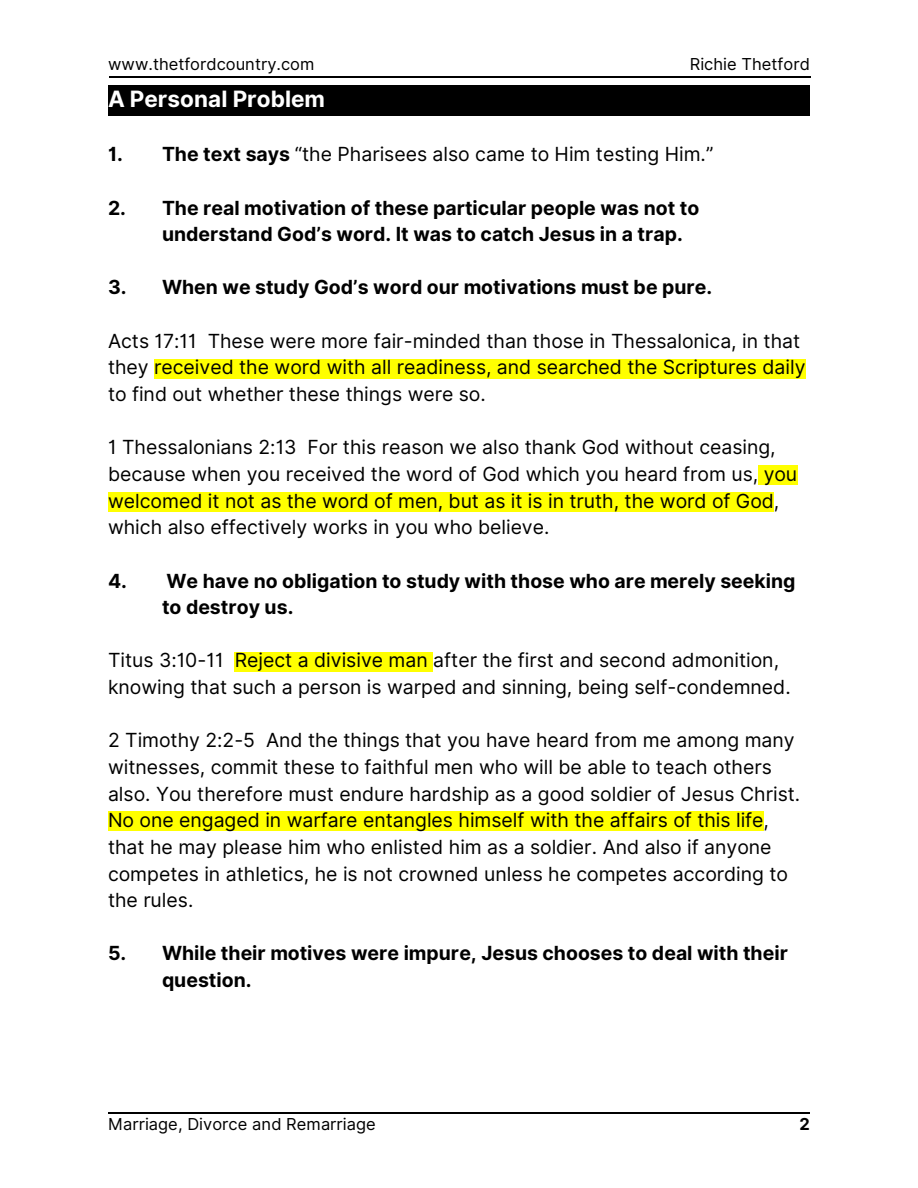
<style>
.page{position:relative;width:918px;height:1188px;background:#fff}
.page>*{position:absolute;margin:0;border:0;box-sizing:border-box;transform-origin:0 0}
.t1{font:700 22.5px "Inter";color:#fff}
.t2{font:19.5px/26.7px "Inter";color:#000}
.t3{font:700 19.5px/26.7px "Inter";color:#000}
.t4{font:16.5px "Inter";color:#000}
.t5{font:700 16.5px "Inter";color:#000}
.s1{font-weight:700}
</style>
<div class="page">
<hr style="left:109px;top:77px;width:702px;height:1px;background:#000">
<div style="left:108px;top:85px;width:702px;height:31px;background:#000"></div>
<div style="left:154px;top:359px;width:652px;height:19px;background:#ff0"></div>
<div style="left:758px;top:465px;width:39px;height:20px;background:#ff0"></div>
<div style="left:108px;top:492px;width:666px;height:19px;background:#ff0"></div>
<div style="left:235px;top:652px;width:198px;height:19px;background:#ff0"></div>
<div style="left:108px;top:812px;width:656px;height:19px;background:#ff0"></div>
<hr style="left:108px;top:1113px;width:702px;height:1px;background:#000">
<p class="t4" style="left:108px;top:54px;width:208px">www.thetfordcountry.com</p>
<p class="t4" style="left:690px;top:54px;width:122px">Richie Thetford</p>
<p class="t1" style="left:108px;top:85px;width:219px">A Personal Problem</p>
<p class="t2" style="left:108px;top:141px;width:607px"><span class="s1">1. The text says</span> “the Pharisees also came to Him testing Him.”</p>
<p class="t3" style="left:162px;top:194px;width:539px;text-indent:-54px">2. The real motivation of these particular people was not to understand God’s word. It was to catch Jesus in a trap.</p>
<p class="t3" style="left:108px;top:274px;width:606px">3. When we study God’s word our motivations must be pure.</p>
<p class="t2" style="left:108px;top:327px;width:699px">Acts 17:11 These were more fair-minded than those in Thessalonica, in that they received the word with all readiness, and searched the Scriptures daily to find out whether these things were so.</p>
<p class="t2" style="left:108px;top:434px;width:691px">1 Thessalonians 2:13 For this reason we also thank God without ceasing, because when you received the word of God which you heard from us, you welcomed it not as the word of men, but as it is in truth, the word of God, which also effectively works in you who believe.</p>
<p class="t3" style="left:162px;top:567px;width:635px;text-indent:-54px">4. We have no obligation to study with those who are merely seeking to destroy us.</p>
<p class="t2" style="left:108px;top:647px;width:684px">Titus 3:10-11 Reject a divisive man after the first and second admonition, knowing that such a person is warped and sinning, being self-condemned.</p>
<p class="t2" style="left:108px;top:727px;width:694px">2 Timothy 2:2-5 And the things that you have heard from me among many witnesses, commit these to faithful men who will be able to teach others also. You therefore must endure hardship as a good soldier of Jesus Christ.<br>No one engaged in warfare entangles himself with the affairs of this life, that he may please him who enlisted him as a soldier. And also if anyone competes in athletics, he is not crowned unless he competes according to the rules.</p>
<p class="t3" style="left:162px;top:940px;width:628px;text-indent:-54px">5. While their motives were impure, Jesus chooses to deal with their question.</p>
<p class="t4" style="left:108px;top:1114px;width:269px">Marriage, Divorce and Remarriage</p>
<p class="t5" style="left:799px;top:1114px;width:12px">2</p>
</div>
